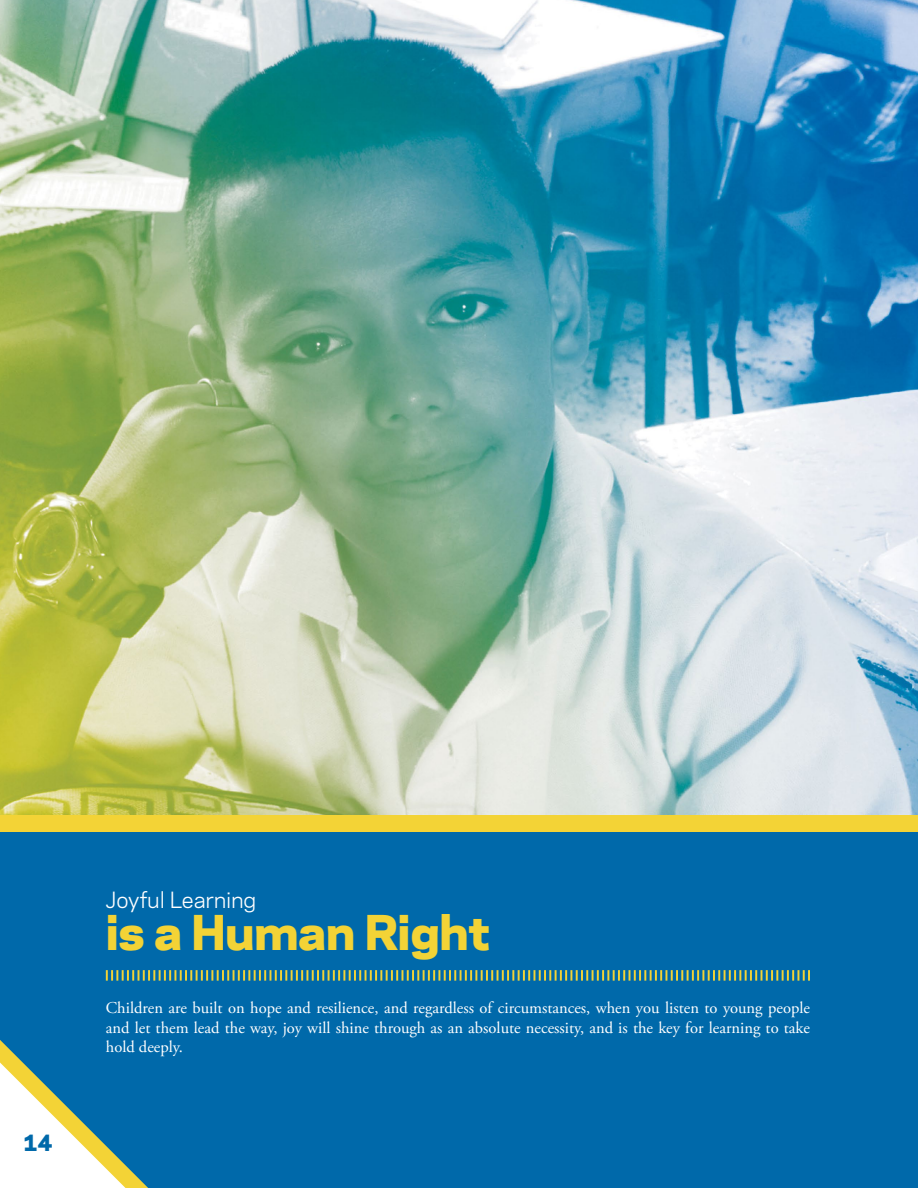
<style>
.page{position:relative;width:918px;height:1188px;background:#fff}
.page>*{position:absolute;margin:0;border:0;box-sizing:border-box;transform-origin:0 0}
.t1{font:800 45px "Galaxie Polaris";color:#f3d336}
.t2{font:21px "Galaxie Polaris";color:#fff}
.t3{font:800 21px "Galaxie Polaris";color:#0069aa}
.t4{font:16.5px/19.8px "Adobe Garamond Pro";color:#fff;text-align:justify}
</style>
<div class="page">
<div style="left:0;top:810px;width:918px;height:378px;background:#0069aa"></div>
<svg style="left:0;top:1040px;width:148px;height:148px"></svg>
<svg style="left:106px;top:970px;width:704px;height:11px"></svg>
<img style="left:0;top:0;width:918px;height:815px">
<div style="left:0;top:815px;width:918px;height:17px;background:#f3d336"></div>
<div style="left:22px;top:1134px;width:32px;height:32px;background:#fff"></div>
<p class="t3" style="left:23px;top:1125px;width:31px">14</p>
<p class="t2" style="left:106px;top:884px;width:152px">Joyful Learning</p>
<h1 class="t1" style="left:106px;top:894px;width:386px">is a Human Right</h1>
<p class="t4" style="left:106px;top:998px;width:706px">Children are built on hope and resilience, and regardless of circumstances, when you listen to young people and let them lead the way, joy will shine through as an absolute necessity, and is the key for learning to take hold deeply.</p>
</div>
